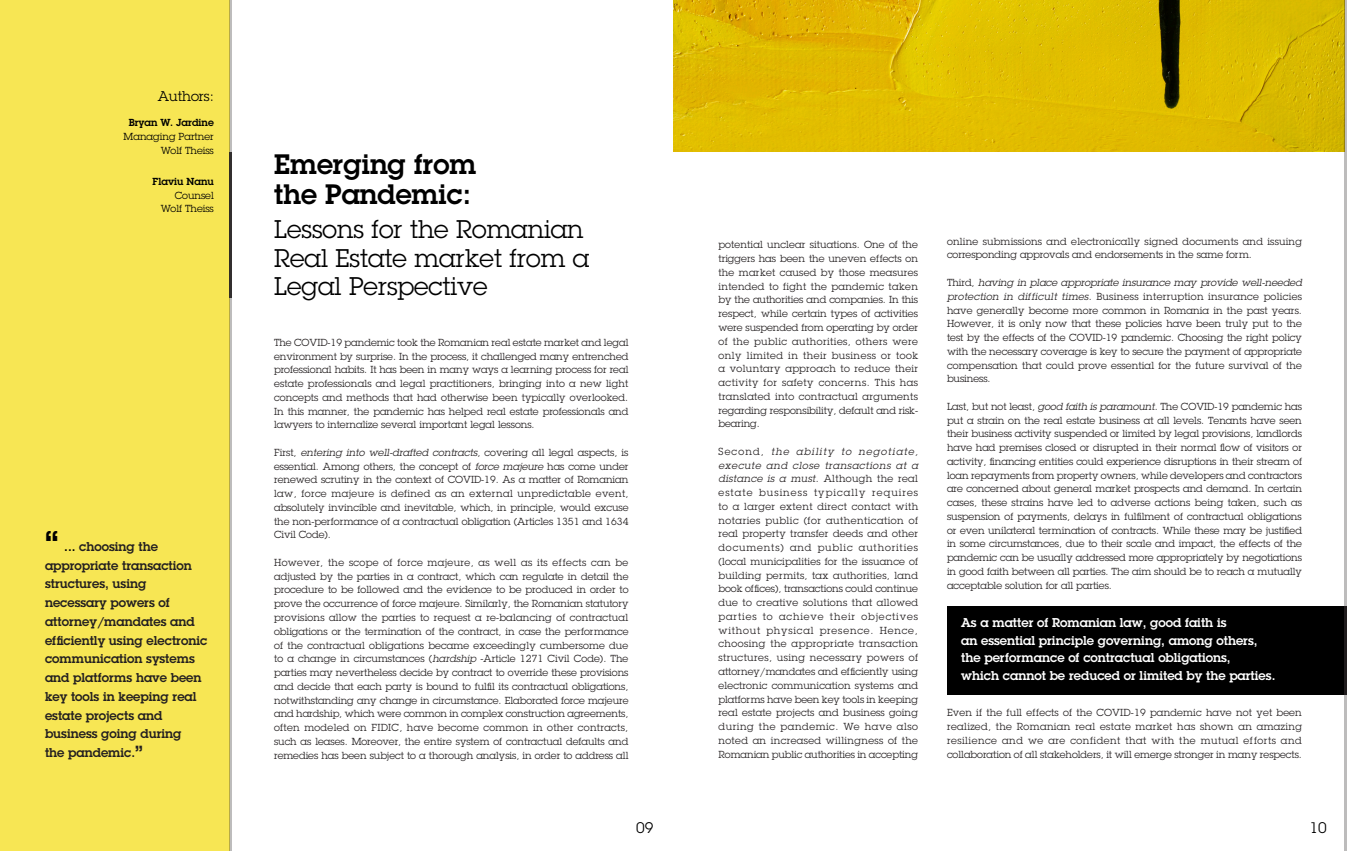
<style>
.page{position:relative;width:1347px;height:851px;background:#fff}
.page>*{position:absolute;margin:0;border:0;box-sizing:border-box;transform-origin:0 0}
.t1{font:600 35px "Lubalin Graph OT";color:#000}
.t2{font:600 27.5px "Lubalin Graph OT";color:#000}
.t3{font:25px/28.8px "Lubalin Graph OT";color:#000}
.t4{font:15px "Lubalin Graph OT";color:#000}
.t5{font:13.75px "Lubalin Graph OT";color:#000}
.t6{font:600 12.5px/18.8px "Lubalin Graph OT";color:#231f20}
.t7{font:600 12.5px "Lubalin Graph OT";color:#fff}
.t8{font:10px/13.8px "Lubalin Graph OT";letter-spacing:.015em;color:#231f20;text-align:justify}
.t9{font:10px "Lubalin Graph OT";color:#000}
.t10{font:600 10px "Lubalin Graph OT";color:#000}
.s1{color:#000}
.s2{font-size:20px}
.s3{font-style:italic}
</style>
<div class="page">
<div style="left:0;top:0;width:230px;height:850px;background:#f7e654"></div>
<hr style="left:229px;top:0;width:3px;height:850px;background:#231f20">
<div style="left:947px;top:606px;width:399px;height:88px;background:#000"></div>
<img style="left:673px;top:0;width:671px;height:152px">
<hr style="left:1344px;top:0;width:2px;height:850px;background:#231f20">
<p class="t5" style="left:158px;top:87px;width:58px">Authors:</p>
<p class="t10" style="left:129px;top:116px;width:87px">Bryan W. Jardine</p>
<p class="t9" style="left:124px;top:130px;width:92px">Managing Partner</p>
<p class="t9" style="left:161px;top:144px;width:54px">Wolf Theiss</p>
<p class="t10" style="left:153px;top:174px;width:63px">Flaviu Nanu</p>
<p class="t9" style="left:175px;top:189px;width:40px">Counsel</p>
<p class="t9" style="left:161px;top:202px;width:54px">Wolf Theiss</p>
<p class="t1" style="left:45px;top:520px;width:15px">“</p>
<p class="t6" style="left:45px;top:536px;width:164px;text-indent:19px"><span class="s1">...</span> choosing the appropriate transaction structures, using necessary powers of attorney/mandates and efficiently using electronic communication systems and platforms have been key tools in keeping real estate projects and business going during<br>the pandemic.<span class="s2">”</span></p>
<p class="t2" style="left:274px;top:146px;width:204px">Emerging from</p>
<p class="t2" style="left:274px;top:176px;width:198px">the Pandemic:</p>
<p class="t3" style="left:274px;top:214px;width:316px">Lessons for the Romanian<br>Real Estate market from a<br>Legal Perspective</p>
<p class="t8" style="left:274px;top:335px;width:356px">The COVID-19 pandemic took the Romanian real estate market and legal environment by surprise. In the process, it challenged many entrenched professional habits. It has been in many ways a learning process for real estate professionals and legal practitioners, bringing into a new light concepts and methods that had otherwise been typically overlooked.<br>In this manner, the pandemic has helped real estate professionals and lawyers to internalize several important legal lessons.</p>
<p class="t8" style="left:274px;top:445px;width:356px">F i r s t , <span class="s3">entering into well-drafted contracts</span>, c o v e r i n g a l l l e g a l a s p e c t s , i s essential. Among others, the concept of <span class="s3">force majeure</span> has come under renewed scrutiny in the context of COVID-19. As a matter of Romanian law, force majeure is defined as an external unpredictable event, absolutely invincible and inevitable, which, in principle, would excuse the non-performance of a contractual obligation (Articles 1351 and 1634<br>Civil Code).</p>
<p class="t8" style="left:274px;top:555px;width:356px">However, the scope of force majeure, as well as its effects can be adjusted by the parties in a contract, which can regulate in detail the procedure to be followed and the evidence to be produced in order to prove the occurrence of force majeure. Similarly, the Romanian statutory provisions allow the parties to request a re-balancing of contractual obligations or the termination of the contract, in case the performance of the contractual obligations became exceedingly cumbersome due to a change in circumstances (<span class="s3">hardship</span> -Article 1271 Civil Code). The parties may nevertheless decide by contract to override these provisions and decide that each party is bound to fulfil its contractual obligations, notwithstanding any change in circumstance. Elaborated force majeure and hardship, which were common in complex construction agreements, often modeled on FIDIC, have become common in other contracts, such as leases. Moreover, the entire system of contractual defaults and remedies has been subject to a thorough analysis, in order to address all</p>
<p class="t8" style="left:718px;top:238px;width:201px">potential unclear situations. One of the triggers has been the uneven effects on the market caused by those measures intended to fight the pandemic taken by the authorities and companies. In this respect, while certain types of activities were suspended from operating by order of the public authorities, others were only limited in their business or took a voluntary approach to reduce their activity for safety concerns. This has translated into contractual arguments regarding responsibility, default and risk&shy;bearing.</p>
<p class="t8" style="left:718px;top:444px;width:203px;text-align:left">S e c o n d , <span class="s3">the ability to negotiate, execute and close transactions at a distance is a must</span>. Although the real estate business typically requires to a larger extent direct contact with notaries public (for authentication of real property transfer deeds and other documents) and public authorities (local municipalities for the issuance of building permits, tax authorities, land book offices), transactions could continue due to creative solutions that allowed parties to achieve their objectives without physical presence. Hence, choosing the appropriate transaction structures, using necessary powers of attorney/mandates and efficiently using electronic communication systems and platforms have been key tools in keeping real estate projects and business going during the pandemic. We have also noted an increased willingness of the Romanian public authorities in accepting</p>
<p class="t8" style="left:947px;top:234px;width:356px">online submissions and electronically signed documents and issuing corresponding approvals and endorsements in the same form.</p>
<p class="t8" style="left:947px;top:275px;width:359px;text-align:left">T h i r d , <span class="s3">having in place appropriate insurance may provide well-needed protection in difficult times</span>. Business interruption insurance policies have generally become more common in Romania in the past years.<br>However, it is only now that these policies have been truly put to the test by the effects of the COVID-19 pandemic. Choosing the right policy with the necessary coverage is key to secure the payment of appropriate compensation that could prove essential for the future survival of the business.</p>
<p class="t8" style="left:947px;top:399px;width:356px">Last, but not least, <span class="s3">good faith is paramount</span>. The COVID-19 pandemic has put a strain on the real estate business at all levels. Tenants have seen their business activity suspended or limited by legal provisions, landlords have had premises closed or disrupted in their normal flow of visitors or activity, financing entities could experience disruptions in their stream of loan repayments from property owners, while developers and contractors are concerned about general market prospects and demand. In certain cases, these strains have led to adverse actions being taken, such as suspension of payments, delays in fulfilment of contractual obligations or even unilateral termination of contracts. While these may be justified in some circumstances, due to their scale and impact, the effects of the pandemic can be usually addressed more appropriately by negotiations in good faith between all parties. The aim should be to reach a mutually acceptable solution for all parties.</p>
<p class="t7" style="left:961px;top:614px;width:267px">As a matter of Romanian law, good faith is</p>
<p class="t7" style="left:961px;top:632px;width:298px">an essential principle governing, among others,</p>
<p class="t7" style="left:961px;top:649px;width:271px">the performance of contractual obligations,</p>
<p class="t7" style="left:961px;top:667px;width:316px">which cannot be reduced or limited by the parties.</p>
<p class="t8" style="left:947px;top:705px;width:356px">Even if the full effects of the COVID-19 pandemic have not yet been realized, the Romanian real estate market has shown an amazing resilience and we are confident that with the mutual efforts and collaboration of all stakeholders, it will emerge stronger in many respects.</p>
<p class="t4" style="left:636px;top:818px;width:19px">09</p>
<p class="t4" style="left:1309px;top:818px;width:19px">10</p>
</div>
